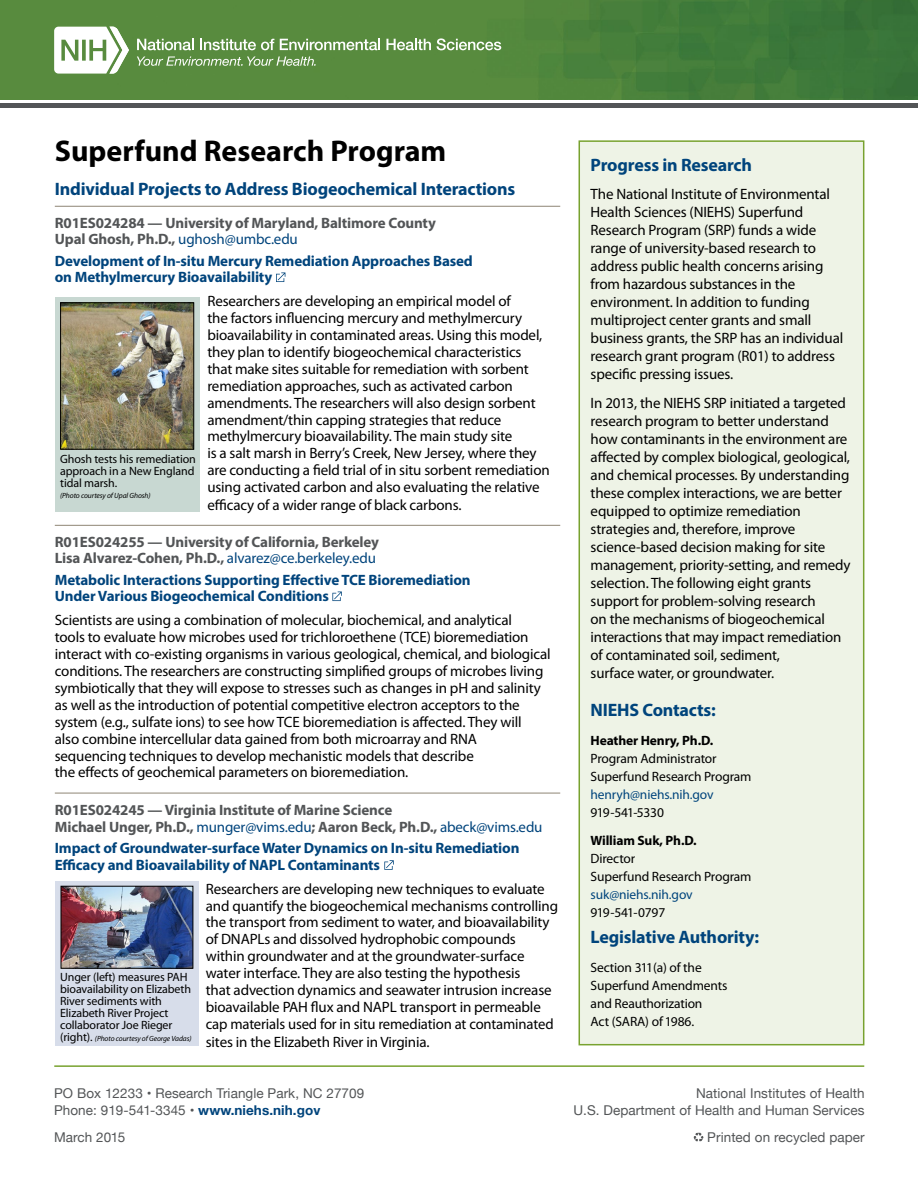
<style>
.page{position:relative;width:918px;height:1188px;background:#fff}
.page>*{position:absolute;margin:0;border:0;box-sizing:border-box;transform-origin:0 0}
.t1{font:700 30px "Myriad Pro";color:#000}
.Subhead-12_13_Myriad{font:700 18px "Myriad Pro";letter-spacing:-.01em;color:#00447c}
.Subhead-11_11_Myriad{font:700 18px "Myriad Pro";letter-spacing:-.01em;color:#00447c}
.Text1-10_11_6_Myriad{font:15px/17px "Myriad Pro";letter-spacing:-.01em;color:#000}
.Subhead-12_13_Myriad-2{font:15px/18px "Myriad Pro";letter-spacing:-.01em;color:#000}
.Grant_Project_Title{font:700 15px/16.5px "Myriad Pro";letter-spacing:-.01em;color:#00447c}
.Grant_Project_Info_B{font:700 15px/16.5px "Myriad Pro";letter-spacing:-.01em;color:#535557}
.Text1-10_11_6_Myriad-2{font:13.5px/18px "Myriad Pro";letter-spacing:-.01em;color:#000}
.t2{font:13.5px/16.5px "Helvetica Neue";letter-spacing:.005em;color:#535557}
.Subhead-11_11_Myriad-2{font:12px/12px "Myriad Pro";letter-spacing:-.01em;color:#000}
.Subhead-11_11_Myriad-3{font:italic 7.5px "Myriad Pro";letter-spacing:-.01em;color:#000}
.s1{font-weight:400;color:#00447c}
.s2{font-style:normal;font-size:12px}
.s3{font-weight:700;color:#00447c}
.s4{font-weight:700}
.s5{color:#00447c}
</style>
<div class="page">
<div style="left:55px;top:297px;width:145px;height:215px;background:#c8d8d2"></div>
<div style="left:55px;top:881px;width:143px;height:165px;background:#d7ddea"></div>
<hr style="left:55px;top:206px;width:505px;height:1px;background:#8e8575">
<hr style="left:55px;top:525px;width:505px;height:1px;background:#8e8575">
<hr style="left:55px;top:793px;width:505px;height:1px;background:#8e8575">
<hr style="left:0;top:104px;width:918px;height:4px;background:#535557">
<svg style="left:694px;top:1133px;width:10px;height:9px"></svg>
<hr style="left:54px;top:1065px;width:810px;height:2px;background:#78a22f">
<div style="left:579px;top:140px;width:285px;height:905px;background:#eef3e6;border:2px solid #78a22f"></div>
<img style="left:0;top:0;width:918px;height:99px">
<svg style="left:54px;top:27px;width:75px;height:47px"></svg>
<svg style="left:137px;top:39px;width:57px;height:11px"></svg>
<svg style="left:200px;top:39px;width:74px;height:11px"></svg>
<svg style="left:280px;top:39px;width:100px;height:11px"></svg>
<svg style="left:386px;top:39px;width:45px;height:11px"></svg>
<svg style="left:437px;top:38px;width:64px;height:12px"></svg>
<svg style="left:137px;top:56px;width:179px;height:10px;background:#83a870"></svg>
<img style="left:62px;top:304px;width:130px;height:144px">
<div style="left:60px;top:302px;width:134px;height:148px;border:1px solid #000"></div>
<img style="left:63px;top:888px;width:128px;height:79px">
<div style="left:61px;top:886px;width:132px;height:83px;border:1px solid #000"></div>
<svg style="left:276px;top:272px;width:9px;height:10px"></svg>
<svg style="left:332px;top:592px;width:10px;height:9px"></svg>
<svg style="left:384px;top:860px;width:10px;height:10px"></svg>
<p class="t1" style="left:55px;top:131px;width:393px">Superfund Research Program</p>
<p class="Subhead-12_13_Myriad" style="left:55px;top:177px;width:462px">Individual Projects to Address Biogeochemical Interactions</p>
<p class="Grant_Project_Info_B" style="left:55px;top:214px;width:383px">R01ES024284 — University of Maryland, Baltimore County<br>Upal Ghosh, Ph.D., <span class="s1">ughosh@umbc.edu</span></p>
<p class="Grant_Project_Title" style="left:55px;top:252px;width:420px">Development of In-situ Mercury Remediation Approaches Based on Methylmercury Bioavailability</p>
<p class="Text1-10_11_6_Myriad" style="left:207px;top:292px;width:344px">Researchers are developing an empirical model of<br>the factors influencing mercury and methylmercury bioavailability in contaminated areas. Using this model, they plan to identify biogeochemical characteristics that make sites suitable for remediation with sorbent remediation approaches, such as activated carbon amendments. The researchers will also design sorbent amendment/thin capping strategies that reduce methylmercury bioavailability. The main study site<br>is a salt marsh in Berry’s Creek, New Jersey, where they are conducting a field trial of in situ sorbent remediation using activated carbon and also evaluating the relative efficacy of a wider range of black carbons.</p>
<p class="Grant_Project_Info_B" style="left:55px;top:533px;width:326px">R01ES024255 — University of California, Berkeley<br>Lisa Alvarez-Cohen, Ph.D., <span class="s1">alvarez@ce.berkeley.edu</span></p>
<p class="Grant_Project_Title" style="left:55px;top:571px;width:417px">Metabolic Interactions Supporting Effective TCE Bioremediation<br>Under Various Biogeochemical Conditions</p>
<p class="Text1-10_11_6_Myriad" style="left:55px;top:611px;width:497px">Scientists are using a combination of molecular, biochemical, and analytical<br>tools to evaluate how microbes used for trichloroethene (TCE) bioremediation interact with co-existing organisms in various geological, chemical, and biological conditions. The researchers are constructing simplified groups of microbes living symbiotically that they will expose to stresses such as changes in pH and salinity as well as the introduction of potential competitive electron acceptors to the system (e.g., sulfate ions) to see how TCE bioremediation is affected. They will<br>also combine intercellular data gained from both microarray and RNA sequencing techniques to develop mechanistic models that describe<br>the effects of geochemical parameters on bioremediation.</p>
<p class="Grant_Project_Info_B" style="left:55px;top:800px;width:489px;line-height:17.4px">R01ES024245 — Virginia Institute of Marine Science<br>Michael Unger, Ph.D., <span class="s1">munger@vims.edu</span>; Aaron Beck, Ph.D., <span class="s1">abeck@vims.edu</span></p>
<p class="Grant_Project_Title" style="left:55px;top:839px;width:466px">Impact of Groundwater-surface Water Dynamics on In-situ Remediation<br>Efficacy and Bioavailability of NAPL Contaminants</p>
<p class="Text1-10_11_6_Myriad" style="left:206px;top:880px;width:354px">Researchers are developing new techniques to evaluate and quantify the biogeochemical mechanisms controlling the transport from sediment to water, and bioavailability of DNAPLs and dissolved hydrophobic compounds within groundwater and at the groundwater-surface water interface. They are also testing the hypothesis<br>that advection dynamics and seawater intrusion increase bioavailable PAH flux and NAPL transport in permeable cap materials used for in situ remediation at contaminated sites in the Elizabeth River in Virginia.</p>
<p class="Subhead-11_11_Myriad-2" style="left:60px;top:453px;width:137px">Ghosh tests his remediation approach in a New England tidal marsh.</p>
<p class="Subhead-11_11_Myriad-3" style="left:60px;top:491px;width:92px">(Photo courtesy of Upal Ghosh)</p>
<p class="Subhead-11_11_Myriad-2" style="left:60px;top:970px;width:132px">Unger (left) measures PAH bioavailability on Elizabeth<br>River sediments with<br>Elizabeth River Project collaborator Joe Rieger</p>
<p class="Subhead-11_11_Myriad-3" style="left:60px;top:1034px;width:133px"><span class="s2">(right).</span> (Photo courtesy of George Vadas)</p>
<p class="t2" style="left:54px;top:1086px;width:312px">PO Box 12233 • Research Triangle Park, NC 27709<br>Phone: 919-541-3345 • <span class="s3">www.niehs.nih.gov</span></p>
<p class="t2" style="left:54px;top:1130px;width:73px">March 2015</p>
<p class="Subhead-12_13_Myriad" style="left:591px;top:153px;width:163px">Progress in Research</p>
<p class="Subhead-12_13_Myriad-2" style="left:591px;top:185px;width:254px">The National Institute of Environmental Health Sciences (NIEHS) Superfund Research Program (SRP) funds a wide range of university-based research to address public health concerns arising from hazardous substances in the environment. In addition to funding multiproject center grants and small business grants, the SRP has an individual research grant program (R01) to address specific pressing issues.</p>
<p class="Subhead-12_13_Myriad-2" style="left:591px;top:393px;width:261px">In 2013, the NIEHS SRP initiated a targeted research program to better understand how contaminants in the environment are affected by complex biological, geological, and chemical processes. By understanding these complex interactions, we are better equipped to optimize remediation strategies and, therefore, improve science-based decision making for site management, priority-setting, and remedy selection. The following eight grants support for problem-solving research<br>on the mechanisms of biogeochemical interactions that may impact remediation of contaminated soil, sediment,<br>surface water, or groundwater.</p>
<p class="Subhead-12_13_Myriad" style="left:591px;top:699px;width:127px">NIEHS Contacts:</p>
<p class="Text1-10_11_6_Myriad-2" style="left:591px;top:731px;width:162px"><span class="s4">Heather Henry, Ph.D.<br></span>Program Administrator<br>Superfund Research Program <span class="s5">henryh@niehs.nih.gov<br></span>919-541-5330</p>
<p class="Text1-10_11_6_Myriad-2" style="left:591px;top:831px;width:162px"><span class="s4">William Suk, Ph.D.<br></span>Director<br>Superfund Research Program <span class="s5">suk@niehs.nih.gov<br></span>919-541-0797</p>
<p class="Subhead-11_11_Myriad" style="left:591px;top:925px;width:170px">Legislative Authority:</p>
<p class="Text1-10_11_6_Myriad-2" style="left:591px;top:958px;width:138px">Section 311(a) of the<br>Superfund Amendments and Reauthorization<br>Act (SARA) of 1986.</p>
<p class="t2" style="left:696px;top:1086px;width:170px">National Institutes of Health</p>
<p class="t2" style="left:573px;top:1103px;width:293px">U.S. Department of Health and Human Services</p>
<p class="t2" style="left:707px;top:1130px;width:159px">Printed on recycled paper</p>
</div>
